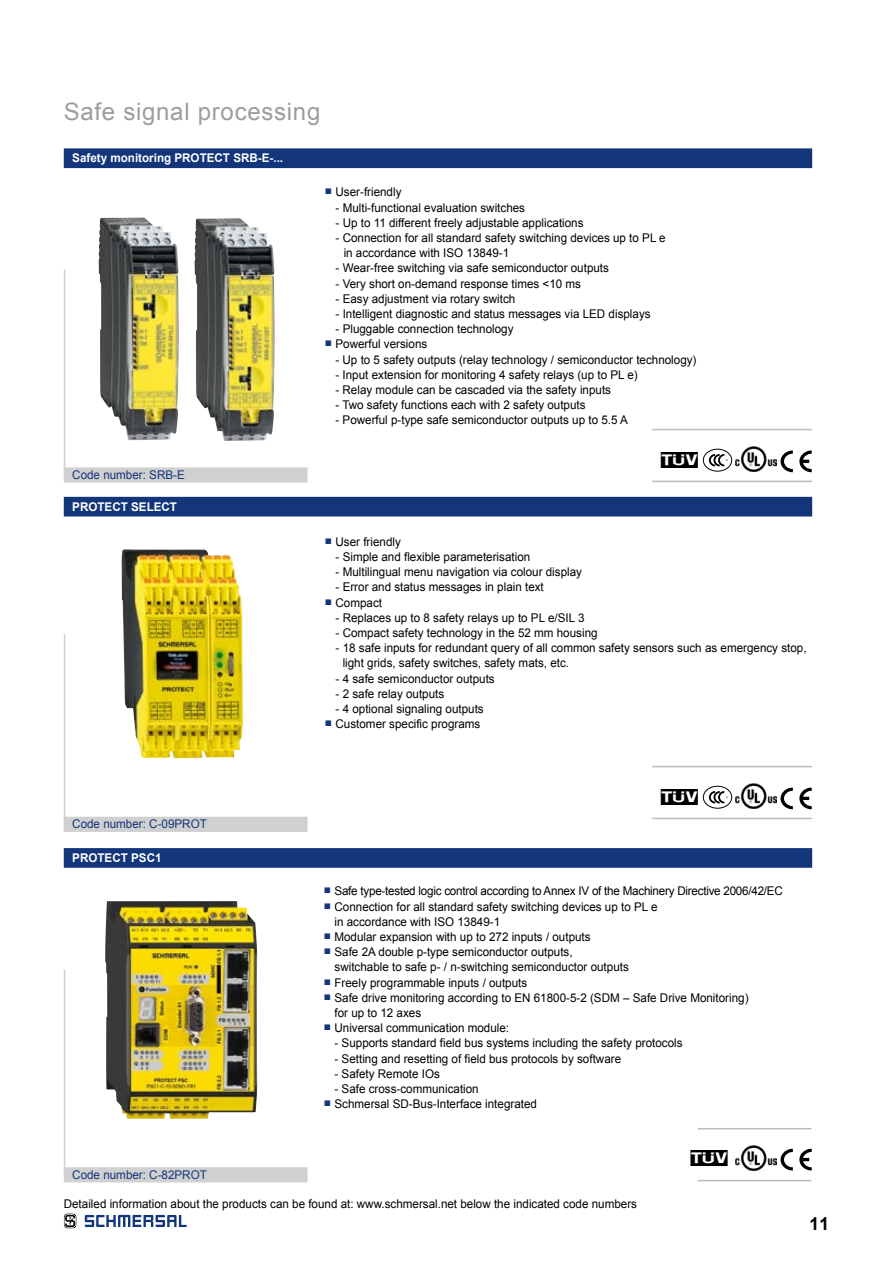
<style>
.page{position:relative;width:893px;height:1263px;background:#fff}
.page>*{position:absolute;margin:0;border:0;box-sizing:border-box;transform-origin:0 0}
.t1{font:24px "Arial";letter-spacing:.03em;color:#9d9d9c}
.t2{font:22.65px "Signmaster Regulr";color:#000}
.t3{font:700 18px "Arial";color:#000}
.t4{font:12px/15.1px "Arial";color:#000}
.t5{font:12px "Arial";letter-spacing:-.02em;color:#000}
.t6{font:700 12px "Arial";color:#fff}
.t7{font:12px "Arial";color:#13357a}
</style>
<div class="page">
<svg style="left:64px;top:1213px;width:12px;height:15px"></svg>
<svg style="left:85px;top:1215px;width:102px;height:12px"></svg>
<div style="left:64px;top:467px;width:244px;height:16px;background:#d0d0d0"></div>
<div style="left:64px;top:817px;width:244px;height:15px;background:#d0d0d0"></div>
<div style="left:64px;top:148px;width:748px;height:20px;background:#13357a"></div>
<div style="left:64px;top:497px;width:748px;height:19px;background:#13357a"></div>
<img style="left:194px;top:218px;width:81px;height:223px">
<img style="left:99px;top:217px;width:80px;height:223px">
<img style="left:122px;top:549px;width:121px;height:209px">
<img style="left:105px;top:901px;width:153px;height:218px">
<hr style="left:64px;top:269px;width:1px;height:206px;background:#d0d0d0">
<hr style="left:64px;top:634px;width:1px;height:196px;background:#d0d0d0">
<svg style="left:703px;top:449px;width:29px;height:23px"></svg>
<img style="left:736px;top:447px;width:40px;height:25px">
<svg style="left:780px;top:450px;width:13px;height:22px"></svg>
<svg style="left:799px;top:450px;width:13px;height:22px"></svg>
<img style="left:736px;top:1145px;width:40px;height:25px">
<svg style="left:780px;top:1149px;width:13px;height:21px"></svg>
<svg style="left:799px;top:1149px;width:13px;height:21px"></svg>
<hr style="left:652px;top:429px;width:160px;height:1px;background:#bcbcbc">
<hr style="left:652px;top:481px;width:160px;height:1px;background:#bcbcbc">
<div style="left:64px;top:1167px;width:244px;height:15px;background:#d0d0d0"></div>
<div style="left:64px;top:848px;width:748px;height:20px;background:#13357a"></div>
<hr style="left:64px;top:970px;width:1px;height:203px;background:#d0d0d0">
<hr style="left:698px;top:1128px;width:113px;height:1px;background:#bcbcbc">
<hr style="left:698px;top:1180px;width:113px;height:1px;background:#bcbcbc">
<svg style="left:703px;top:786px;width:29px;height:23px"></svg>
<img style="left:736px;top:784px;width:40px;height:25px">
<svg style="left:780px;top:787px;width:13px;height:22px"></svg>
<svg style="left:799px;top:787px;width:13px;height:22px"></svg>
<hr style="left:652px;top:766px;width:160px;height:1px;background:#bcbcbc">
<hr style="left:652px;top:818px;width:160px;height:1px;background:#bcbcbc">
<h1 class="t1" style="left:64px;top:96px;width:258px">Safe signal processing</h1>
<p class="t6" style="left:72px;top:150px;width:212px">Safety monitoring PROTECT SRB-E-...</p>
<p class="t7" style="left:72px;top:467px;width:114px">Code number: SRB-E</p>
<p class="t6" style="left:72px;top:499px;width:106px">PROTECT SELECT</p>
<p class="t7" style="left:72px;top:816px;width:136px">Code number: C-09PROT</p>
<p class="t6" style="left:72px;top:850px;width:91px">PROTECT PSC1</p>
<p class="t7" style="left:72px;top:1167px;width:136px">Code number: C-82PROT</p>
<p class="t4" style="left:325px;top:185px;width:78px"><sup>■</sup> User-friendly</p>
<p class="t4" style="left:336px;top:200px;width:191px">- Multi-functional evaluation switches</p>
<p class="t4" style="left:336px;top:215px;width:250px">- Up to 11 different freely adjustable applications</p>
<p class="t4" style="left:344px;top:230px;width:324px;text-indent:-8px">- Connection for all standard safety switching devices up to PL e in accordance with ISO 13849-1</p>
<p class="t4" style="left:336px;top:261px;width:275px">- Wear-free switching via safe semiconductor outputs</p>
<p class="t4" style="left:336px;top:276px;width:247px">- Very short on-demand response times &lt;10 ms</p>
<p class="t4" style="left:336px;top:291px;width:181px">- Easy adjustment via rotary switch</p>
<p class="t4" style="left:336px;top:306px;width:317px">- Intelligent diagnostic and status messages via LED displays</p>
<p class="t4" style="left:336px;top:321px;width:179px">- Pluggable connection technology</p>
<p class="t4" style="left:325px;top:337px;width:104px"><sup>■</sup> Powerful versions</p>
<p class="t4" style="left:335px;top:352px;width:363px">- Up to 5 safety outputs (relay technology / semiconductor technology)</p>
<p class="t4" style="left:335px;top:367px;width:304px">- Input extension for monitoring 4 safety relays (up to PL e)</p>
<p class="t4" style="left:335px;top:382px;width:277px">- Relay module can be cascaded via the safety inputs</p>
<p class="t4" style="left:335px;top:397px;width:252px">- Two safety functions each with 2 safety outputs</p>
<p class="t4" style="left:335px;top:413px;width:294px">- Powerful p-type safe semiconductor outputs up to 5.5 A</p>
<h2 class="t2" style="left:660px;top:447px;width:41px">F</h2>
<p class="t4" style="left:325px;top:534px;width:77px"><sup>■</sup> User friendly</p>
<p class="t4" style="left:336px;top:549px;width:196px">- Simple and flexible parameterisation</p>
<p class="t4" style="left:336px;top:565px;width:248px">- Multilingual menu navigation via colour display</p>
<p class="t4" style="left:336px;top:580px;width:210px">- Error and status messages in plain text</p>
<p class="t4" style="left:325px;top:595px;width:59px"><sup>■</sup> Compact</p>
<p class="t4" style="left:336px;top:610px;width:250px">- Replaces up to 8 safety relays up to PL e/SIL 3</p>
<p class="t4" style="left:336px;top:625px;width:264px">- Compact safety technology in the 52 mm housing</p>
<p class="t4" style="left:343px;top:641px;width:465px;text-indent:-7px">- 18 safe inputs for redundant query of all common safety sensors such as emergency stop, light grids, safety switches, safety mats, etc.</p>
<p class="t4" style="left:336px;top:671px;width:161px">- 4 safe semiconductor outputs</p>
<p class="t4" style="left:336px;top:686px;width:110px">- 2 safe relay outputs</p>
<p class="t4" style="left:336px;top:701px;width:150px">- 4 optional signaling outputs</p>
<p class="t4" style="left:325px;top:716px;width:157px"><sup>■</sup> Customer specific programs</p>
<h2 class="t2" style="left:660px;top:784px;width:41px">F</h2>
<p class="t5" style="left:324px;top:883px;width:460px"><sup>■</sup> Safe type-tested logic control according to Annex IV of the Machinery Directive 2006/42/EC</p>
<p class="t4" style="left:334px;top:899px;width:325px;text-indent:-11px"><sup>■</sup> Connection for all standard safety switching devices up to PL e in accordance with ISO 13849-1</p>
<p class="t4" style="left:324px;top:929px;width:268px"><sup>■</sup> Modular expansion with up to 272 inputs / outputs</p>
<p class="t4" style="left:334px;top:944px;width:296px;text-indent:-11px"><sup>■</sup> Safe 2A double p-type semiconductor outputs, switchable to safe p- / n-switching semiconductor outputs</p>
<p class="t4" style="left:324px;top:975px;width:205px"><sup>■</sup> Freely programmable inputs / outputs</p>
<p class="t4" style="left:334px;top:990px;width:416px;text-indent:-11px"><sup>■</sup> Safe drive monitoring according to EN 61800-5-2 (SDM – Safe Drive Monitoring) for up to 12 axes</p>
<p class="t4" style="left:324px;top:1020px;width:187px"><sup>■</sup> Universal communication module:</p>
<p class="t4" style="left:334px;top:1036px;width:350px">- Supports standard field bus systems including the safety protocols</p>
<p class="t4" style="left:334px;top:1051px;width:288px">- Setting and resetting of field bus protocols by software</p>
<p class="t4" style="left:334px;top:1066px;width:107px">- Safety Remote IOs</p>
<p class="t4" style="left:334px;top:1081px;width:146px">- Safe cross-communication</p>
<p class="t4" style="left:324px;top:1096px;width:215px"><sup>■</sup> Schmersal SD-Bus-Interface integrated</p>
<h2 class="t2" style="left:690px;top:1145px;width:41px">F</h2>
<p class="t4" style="left:64px;top:1196px;width:575px">Detailed information about the products can be found at: www.schmersal.net below the indicated code numbers</p>
<h3 class="t3" style="left:810px;top:1211px;width:21px">11</h3>
</div>
